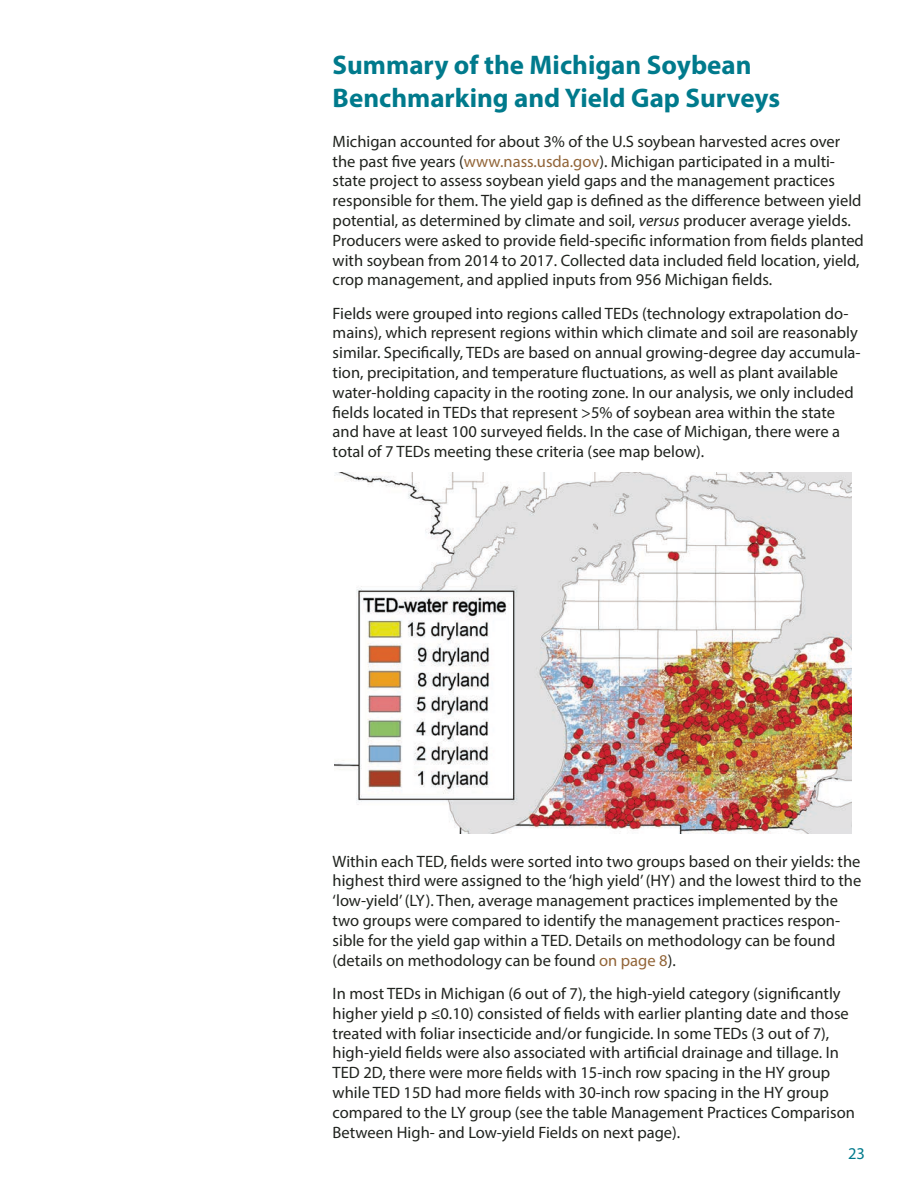
<style>
.page{position:relative;width:918px;height:1188px;background:#fff}
.page>*{position:absolute;margin:0;border:0;box-sizing:border-box;transform-origin:0 0}
.H2_Subhead{font:700 27px/32.4px "Myriad Pro";color:#007a8c}
.P_Paragraph1{font:16.5px/19.8px "Myriad Pro";color:#20231e}
.t1{font:16.5px "Myriad Pro";color:#007a8c}
.s1{color:#926538}
.s2{font-style:italic}
</style>
<div class="page">
<img style="left:335px;top:472px;width:516px;height:361px">
<p class="H2_Subhead" style="left:333px;top:48px;width:449px">Summary of the Michigan Soybean<br>Benchmarking and Yield Gap Surveys</p>
<p class="P_Paragraph1" style="left:333px;top:131px;width:533px">Michigan accounted for about 3% of the U.S soybean harvested acres over the past five years (<span class="s1">www.nass.usda.gov</span>). Michigan participated in a multi&shy;state project to assess soybean yield gaps and the management practices responsible for them. The yield gap is defined as the difference between yield potential, as determined by climate and soil, <span class="s2">versus</span> producer average yields.<br>Producers were asked to provide field-specific information from fields planted with soybean from 2014 to 2017. Collected data included field location, yield, crop management, and applied inputs from 956 Michigan fields.</p>
<p class="P_Paragraph1" style="left:333px;top:303px;width:530px">Fields were grouped into regions called TEDs (technology extrapolation do&shy;mains), which represent regions within which climate and soil are reasonably similar. Specifically, TEDs are based on annual growing-degree day accumula&shy;tion, precipitation, and temperature fluctuations, as well as plant available water-holding capacity in the rooting zone. In our analysis, we only included fields located in TEDs that represent &gt;5% of soybean area within the state and have at least 100 surveyed fields. In the case of Michigan, there were a total of 7 TEDs meeting these criteria (see map below).</p>
<p class="P_Paragraph1" style="left:333px;top:851px;width:530px">Within each TED, fields were sorted into two groups based on their yields: the highest third were assigned to the ‘high yield’ (HY) and the lowest third to the ‘low-yield’ (LY). Then, average management practices implemented by the two groups were compared to identify the management practices respon&shy;sible for the yield gap within a TED. Details on methodology can be found (details on methodology can be found <span class="s1">on page 8</span>).</p>
<p class="P_Paragraph1" style="left:333px;top:983px;width:524px">In most TEDs in Michigan (6 out of 7), the high-yield category (significantly higher yield p ≤0.10) consisted of fields with earlier planting date and those treated with foliar insecticide and/or fungicide. In some TEDs (3 out of 7), high-yield fields were also associated with artificial drainage and tillage. In TED 2D, there were more fields with 15-inch row spacing in the HY group while TED 15D had more fields with 30-inch row spacing in the HY group compared to the LY group (see the table Management Practices Comparison Between High- and Low-yield Fields on next page).</p>
<p class="t1" style="left:848px;top:1143px;width:18px">23</p>
</div>
